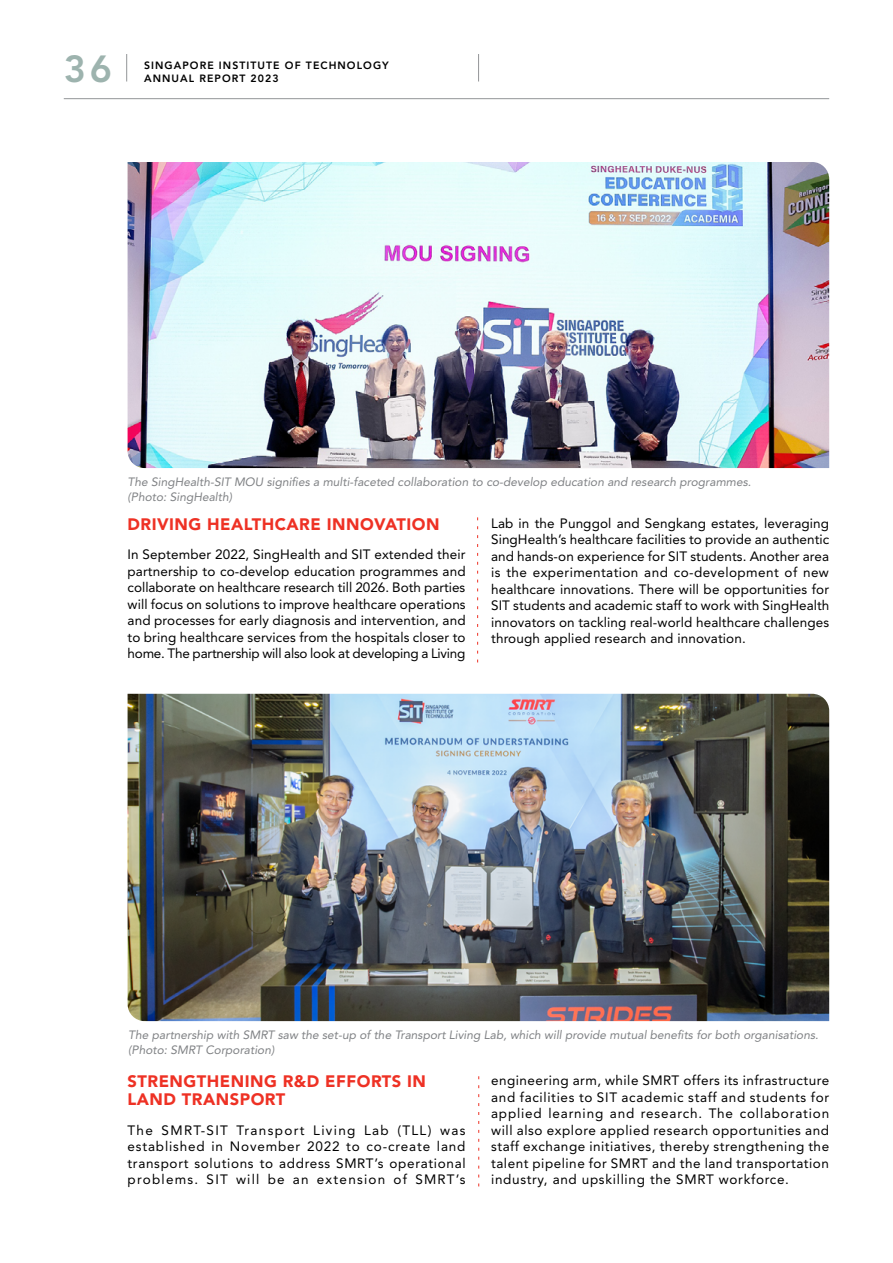
<style>
.page{position:relative;width:893px;height:1263px;background:#fff}
.page>*{position:absolute;margin:0;border:0;box-sizing:border-box;transform-origin:0 0}
.t1{font:800 37.5px "Avenir LT Std";color:#9db3ae}
.t2{font:900 16.5px/18px "Avenir LT Std";letter-spacing:.03em;color:#ee3124}
.t3{font:13.5px/16.5px "Avenir LT Std";letter-spacing:.02em;color:#000;text-align:justify}
.t4{font:italic 12px/15px "Avenir LT Std";color:#808285}
.t5{font:800 10.5px "Avenir LT Std";letter-spacing:.1em;color:#000}
</style>
<div class="page">
<img style="left:128px;top:162px;width:701px;height:306px">
<img style="left:128px;top:694px;width:701px;height:327px">
<svg style="left:477px;top:517px;width:1px;height:145px"></svg>
<svg style="left:478px;top:1076px;width:1px;height:110px"></svg>
<hr style="left:64px;top:98px;width:765px;height:1px;background:#939598">
<svg style="left:126px;top:54px;width:1px;height:27px"></svg>
<svg style="left:478px;top:54px;width:1px;height:27px"></svg>
<h1 class="t1" style="left:64px;top:46px;width:50px">36</h1>
<p class="t5" style="left:144px;top:59px;width:246px">SINGAPORE INSTITUTE OF TECHNOLOGY</p>
<p class="t5" style="left:144px;top:72px;width:136px">ANNUAL REPORT 2023</p>
<p class="t4" style="left:128px;top:475px;width:625px">The SingHealth-SIT MOU signifies a multi-faceted collaboration to co-develop education and research programmes. (Photo: SingHealth)</p>
<p class="t2" style="left:128px;top:515px;width:313px">DRIVING HEALTHCARE INNOVATION</p>
<p class="t3" style="left:128px;top:546px;width:340px">In September 2022, SingHealth and SIT extended their partnership to co-develop education programmes and collaborate on healthcare research till 2026. Both parties will focus on solutions to improve healthcare operations and processes for early diagnosis and intervention, and to bring healthcare services from the hospitals closer to home. The partnership will also look at developing a Living</p>
<p class="t3" style="left:491px;top:515px;width:340px">Lab in the Punggol and Sengkang estates, leveraging SingHealth’s healthcare facilities to provide an authentic and hands-on experience for SIT students. Another area is the experimentation and co-development of new healthcare innovations. There will be opportunities for SIT students and academic staff to work with SingHealth innovators on tackling real-world healthcare challenges through applied research and innovation.</p>
<p class="t4" style="left:128px;top:1027px;width:692px">The partnership with SMRT saw the set-up of the Transport Living Lab, which will provide mutual benefits for both organisations. (Photo: SMRT Corporation)</p>
<p class="t2" style="left:128px;top:1072px;width:300px">STRENGTHENING R&amp;D EFFORTS IN<br>LAND TRANSPORT</p>
<p class="t3" style="left:128px;top:1122px;width:340px">The SMRT-SIT Transport Living Lab (TLL) was established in November 2022 to co-create land transport solutions to address SMRT’s operational problems. SIT will be an extension of SMRT’s</p>
<p class="t3" style="left:491px;top:1072px;width:340px">engineering arm, while SMRT offers its infrastructure and facilities to SIT academic staff and students for applied learning and research. The collaboration will also explore applied research opportunities and staff exchange initiatives, thereby strengthening the talent pipeline for SMRT and the land transportation industry, and upskilling the SMRT workforce.</p>
</div>
